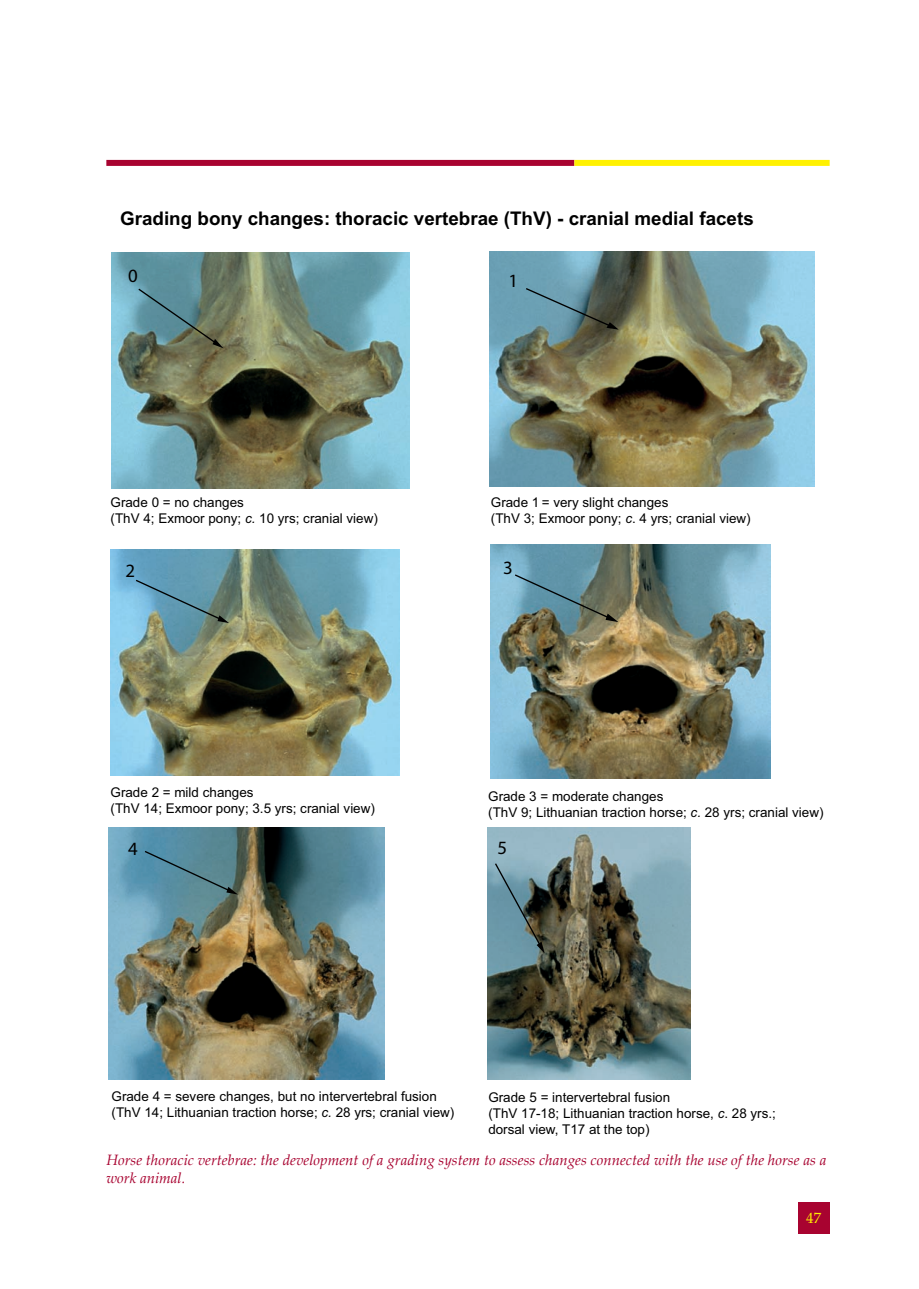
<style>
.page{position:relative;width:919px;height:1289px;background:#fff}
.page>*{position:absolute;margin:0;border:0;box-sizing:border-box;transform-origin:0 0}
.t1{font:700 18.75px "Arial";color:#000}
.t2{font:18.75px "Myriad";color:#000}
.t3{font:italic 15px/18px "Palatino Linotype";color:#a80330}
.t4{font:15px "Palatino Linotype";color:#fff101}
.t5{font:13.5px/16px "Arial";color:#000}
.s1{font-style:italic}
</style>
<div class="page">
<div style="left:797px;top:1201px;width:32px;height:32px;background:#a80330"></div>
<div style="left:106px;top:160px;width:468px;height:6px;background:#a80330"></div>
<div style="left:574px;top:160px;width:255px;height:6px;background:#fff101"></div>
<img style="left:112px;top:253px;width:297px;height:235px">
<img style="left:489px;top:252px;width:325px;height:234px">
<img style="left:110px;top:549px;width:289px;height:226px">
<img style="left:490px;top:544px;width:280px;height:234px">
<img style="left:109px;top:828px;width:275px;height:251px">
<img style="left:487px;top:828px;width:203px;height:251px">
<svg style="left:137px;top:287px;width:86px;height:61px;background:#5e7d7a"></svg>
<svg style="left:524px;top:287px;width:94px;height:42px;background:#597a81"></svg>
<svg style="left:513px;top:573px;width:105px;height:49px;background:#648386"></svg>
<svg style="left:134px;top:578px;width:95px;height:45px;background:#6495a5"></svg>
<svg style="left:143px;top:849px;width:95px;height:45px;background:#548594"></svg>
<svg style="left:493px;top:861px;width:51px;height:92px;background:#61828c"></svg>
<h1 class="t1" style="left:120px;top:207px;width:635px">Grading bony changes: thoracic vertebrae (ThV) - cranial medial facets</h1>
<h1 class="t2" style="left:128px;top:267px;width:11px">0</h1>
<h1 class="t2" style="left:508px;top:271px;width:11px">1</h1>
<p class="t5" style="left:111px;top:494px;width:269px">Grade 0 = no changes<br>(ThV 4; Exmoor pony; <span class="s1">c.</span> 10 yrs; cranial view)</p>
<p class="t5" style="left:491px;top:494px;width:261px">Grade 1 = very slight changes<br>(ThV 3; Exmoor pony; <span class="s1">c</span>. 4 yrs; cranial view)</p>
<h1 class="t2" style="left:125px;top:561px;width:11px">2</h1>
<h1 class="t2" style="left:503px;top:558px;width:11px">3</h1>
<p class="t5" style="left:111px;top:784px;width:266px">Grade 2 = mild changes<br>(ThV 14; Exmoor pony; 3.5 yrs; cranial view)</p>
<p class="t5" style="left:488px;top:788px;width:337px">Grade 3 = moderate changes<br>(ThV 9; Lithuanian traction horse; <span class="s1">c.</span> 28 yrs; cranial view)</p>
<h1 class="t2" style="left:128px;top:839px;width:11px">4</h1>
<h1 class="t2" style="left:497px;top:838px;width:11px">5</h1>
<p class="t5" style="left:112px;top:1087px;width:344px">Grade 4 = severe changes, but no intervertebral fusion (ThV 14; Lithuanian traction horse; <span class="s1">c.</span> 28 yrs; cranial view)</p>
<p class="t5" style="left:488px;top:1089px;width:289px">Grade 5 = intervertebral fusion<br>(ThV 17-18; Lithuanian traction horse, <span class="s1">c</span>. 28 yrs.; dorsal view, T17 at the top)</p>
<p class="t3" style="left:106px;top:1150px;width:721px">Horse thoracic vertebrae: the development of a grading system to assess changes connected with the use of the horse as a work animal.</p>
<p class="t4" style="left:806px;top:1207px;width:16px">47</p>
</div>
